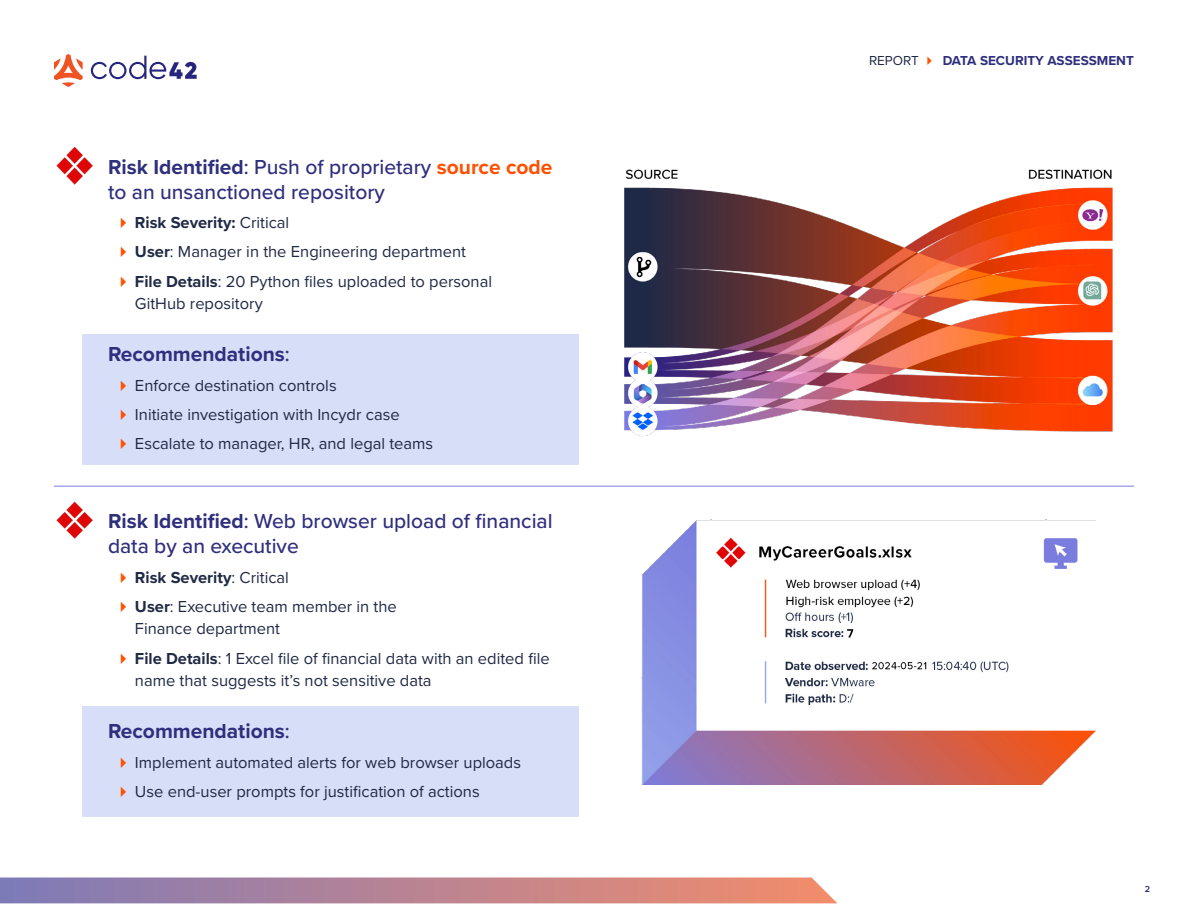
<style>
.page{position:relative;width:1188px;height:918px;background:#fff}
.page>*{position:absolute;margin:0;border:0;box-sizing:border-box;transform-origin:0 0}
.t1{font:500 21px/25.2px "Proxima Nova";color:#2f2f7d}
.t2{font:700 21px "Proxima Nova";color:#2f2f7d}
.t3{font:16.5px/29.2px "Proxima Nova";color:#202945}
.t4{font:700 13.5px "Proxima Nova";color:#2f2f7d}
.t5{font:600 9px "Proxima Nova";color:#27267f}
.s1{font-weight:700}
.s2{font-weight:700;color:#ff5000}
.s3{font-weight:500}
.s4{font-weight:400;color:#202945}
.s5{color:#ff5000}
</style>
<div class="page">
<div style="left:82px;top:334px;width:497px;height:131px;background:#d6def8"></div>
<svg style="left:91px;top:56px;width:106px;height:23px"></svg>
<svg style="left:54px;top:54px;width:29px;height:33px"></svg>
<img style="left:624px;top:169px;width:489px;height:268px">
<svg style="left:0;top:878px;width:837px;height:25px;background:#b98593"></svg>
<img style="left:56px;top:146px;width:37px;height:39px">
<hr style="left:54px;top:486px;width:1080px;height:1px;background:#7a7dde">
<div style="left:82px;top:706px;width:497px;height:110px;background:#d6def8"></div>
<img style="left:56px;top:501px;width:37px;height:38px">
<img style="left:642px;top:520px;width:453px;height:265px">
<p class="t1" style="left:108px;top:153px;width:446px"><span class="s1">Risk Identified</span>: Push of proprietary <span class="s2">source code </span>to an unsanctioned repository</p>
<p class="t3" style="left:135px;top:207px;width:359px"><span class="s1">Risk Severity:</span> Critical<br><span class="s1">User</span>: Manager in the Engineering department<br><span class="s1">File Details</span>: 20 Python files uploaded to personal</p>
<p class="t3" style="left:135px;top:288px;width:129px">GitHub repository</p>
<p class="t2" style="left:108px;top:339px;width:183px">Recommendations<span class="s3">:</span></p>
<p class="t3" style="left:135px;top:370px;width:300px">Enforce destination controls<br>Initiate investigation with Incydr case<br>Escalate to manager, HR, and legal teams</p>
<p class="t1" style="left:108px;top:508px;width:446px"><span class="s1">Risk Identified</span>: Web browser upload of financial data by an executive</p>
<p class="t3" style="left:135px;top:562px;width:263px"><span class="s1">Risk Severity</span>: Critical<br><span class="s1">User</span>: Executive team member in the</p>
<p class="t3" style="left:135px;top:614px;width:416px">Finance department<br><span class="s1">File Details</span>: 1 Excel file of financial data with an edited file</p>
<p class="t3" style="left:135px;top:665px;width:298px">name that suggests it’s not sensitive data</p>
<p class="t2" style="left:108px;top:716px;width:183px">Recommendations<span class="s3">:</span></p>
<p class="t3" style="left:135px;top:747px;width:388px">Implement automated alerts for web browser uploads<br>Use end-user prompts for justification of actions</p>
<p class="t4" style="left:869px;top:51px;width:266px"><span class="s4">REPORT</span> <span class="s5">✔</span> DATA SECURITY ASSESSMENT</p>
<p class="t5" style="left:1145px;top:882px;width:7px">2</p>
</div>
